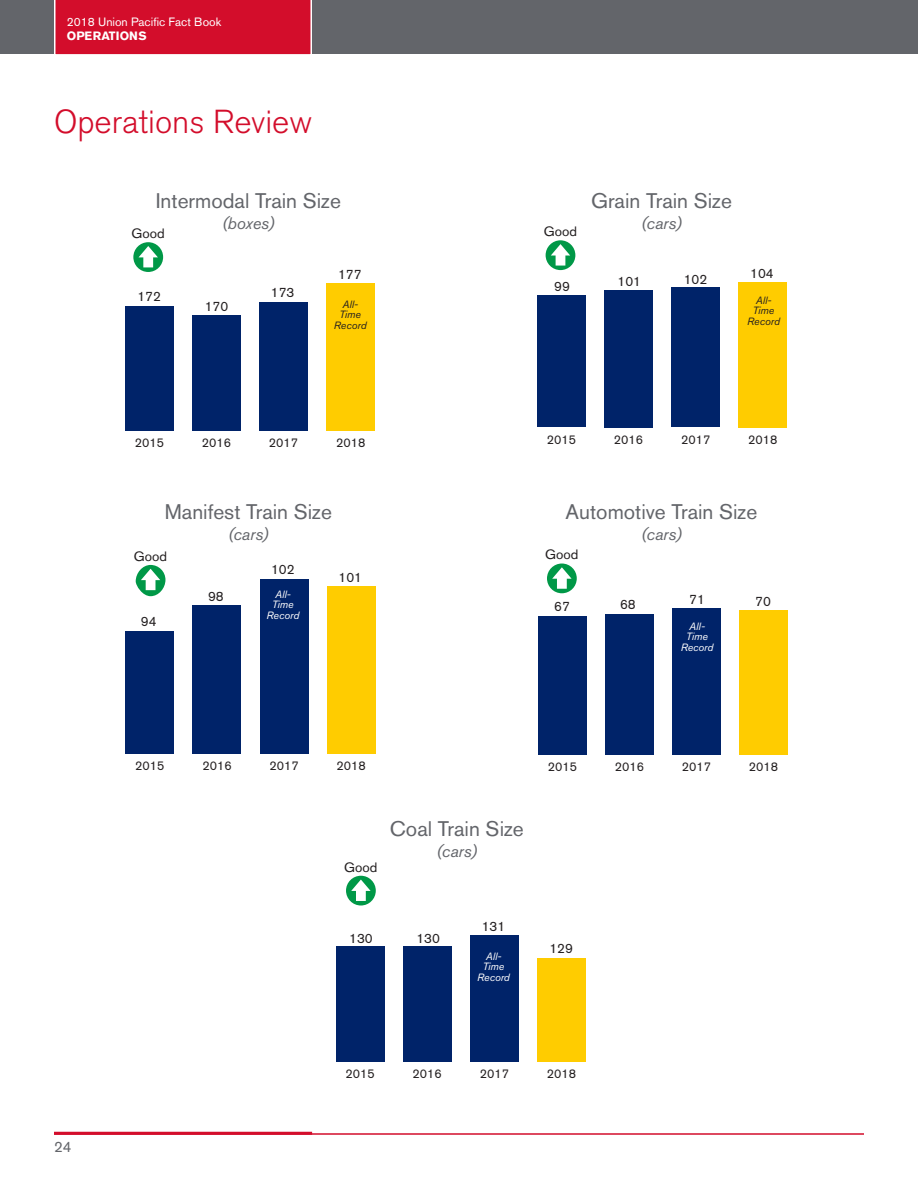
<style>
.page{position:relative;width:918px;height:1188px;background:#fff}
.page>*{position:absolute;margin:0;border:0;box-sizing:border-box;transform-origin:0 0}
.t1{font:300 33px "Akzidenz Grotesk BE";color:#d30d2b}
.t2{font:21px "Akzidenz Grotesk BE";color:#63656a}
.t3{font:italic 16.5px "Akzidenz Grotesk BE";color:#63656a}
.t4{font:15px "Akzidenz Grotesk BE";color:#63656a}
.t5{font:13.5px "Akzidenz Grotesk BE";color:#231f20}
.t6{font:12.6px "Akzidenz Grotesk BE";color:#231f20}
.t7{font:12px "Akzidenz Grotesk BE";color:#fff}
.t8{font:700 12px "Akzidenz Grotesk BE";color:#fff}
.t9{font:italic 10.5px/10.5px "Akzidenz Grotesk BE";color:#fff;text-align:center}
.t10{font:italic 10.5px/10.5px "Akzidenz Grotesk BE";color:#231f20;text-align:center}
</style>
<div class="page">
<div style="left:0;top:0;width:918px;height:54px;background:#63656a"></div>
<div style="left:54px;top:0;width:258px;height:55px;background:#d30d2b"></div>
<hr style="left:54px;top:1133px;width:810px;height:2px;background:#d30d2b">
<hr style="left:54px;top:1132px;width:258px;height:3px;background:#d30d2b">
<div style="left:126px;top:631px;width:48px;height:122px;background:#002369"></div>
<div style="left:193px;top:605px;width:48px;height:148px;background:#002369"></div>
<div style="left:260px;top:579px;width:48px;height:174px;background:#002369"></div>
<div style="left:327px;top:586px;width:48px;height:167px;background:#fc0"></div>
<div style="left:136px;top:565px;width:29px;height:31px;background:#009847;border-radius:50%"></div>
<svg style="left:141px;top:569px;width:19px;height:21px"></svg>
<div style="left:538px;top:616px;width:48px;height:139px;background:#002369"></div>
<div style="left:605px;top:614px;width:49px;height:141px;background:#002369"></div>
<div style="left:672px;top:608px;width:49px;height:147px;background:#002369"></div>
<div style="left:739px;top:610px;width:49px;height:145px;background:#fc0"></div>
<div style="left:547px;top:564px;width:30px;height:29px;background:#009847;border-radius:50%"></div>
<svg style="left:552px;top:567px;width:20px;height:22px"></svg>
<div style="left:336px;top:947px;width:48px;height:115px;background:#002369"></div>
<div style="left:403px;top:947px;width:48px;height:115px;background:#002369"></div>
<div style="left:470px;top:935px;width:48px;height:127px;background:#002369"></div>
<div style="left:537px;top:958px;width:49px;height:104px;background:#fc0"></div>
<svg style="left:346px;top:876px;width:30px;height:30px"></svg>
<svg style="left:351px;top:880px;width:20px;height:21px"></svg>
<div style="left:537px;top:295px;width:49px;height:132px;background:#002369"></div>
<div style="left:604px;top:290px;width:49px;height:137px;background:#002369"></div>
<div style="left:672px;top:287px;width:48px;height:140px;background:#002369"></div>
<div style="left:739px;top:282px;width:48px;height:145px;background:#fc0"></div>
<div style="left:546px;top:240px;width:29px;height:30px;background:#009847;border-radius:50%"></div>
<svg style="left:551px;top:244px;width:19px;height:22px"></svg>
<div style="left:125px;top:307px;width:49px;height:124px;background:#002369"></div>
<div style="left:192px;top:316px;width:49px;height:115px;background:#002369"></div>
<div style="left:259px;top:302px;width:49px;height:129px;background:#002369"></div>
<div style="left:327px;top:284px;width:48px;height:147px;background:#fc0"></div>
<svg style="left:133px;top:242px;width:30px;height:30px"></svg>
<svg style="left:139px;top:246px;width:19px;height:21px"></svg>
<p class="t7" style="left:67px;top:14px;width:156px">2018 Union Pacific Fact Book</p>
<p class="t8" style="left:67px;top:29px;width:81px">OPERATIONS</p>
<p class="t1" style="left:54px;top:103px;width:260px">Operations Review</p>
<p class="t2" style="left:156px;top:188px;width:187px">Intermodal Train Size</p>
<p class="t3" style="left:222px;top:213px;width:53px">(boxes)</p>
<p class="t5" style="left:132px;top:225px;width:35px">Good</p>
<p class="t5" style="left:544px;top:223px;width:35px">Good</p>
<p class="t2" style="left:591px;top:188px;width:142px">Grain Train Size</p>
<p class="t3" style="left:641px;top:213px;width:42px">(cars)</p>
<p class="t5" style="left:137px;top:288px;width:25px">172</p>
<p class="t5" style="left:271px;top:284px;width:25px">173</p>
<p class="t5" style="left:205px;top:298px;width:25px">170</p>
<p class="t5" style="left:338px;top:266px;width:25px">177</p>
<p class="t10" style="left:334px;top:299px;width:34px">All-<br>Time<br>Record</p>
<p class="t5" style="left:554px;top:279px;width:17px">99</p>
<p class="t5" style="left:618px;top:273px;width:25px">101</p>
<p class="t5" style="left:684px;top:271px;width:25px">102</p>
<p class="t5" style="left:750px;top:265px;width:25px">104</p>
<p class="t10" style="left:747px;top:295px;width:34px">All-<br>Time<br>Record</p>
<p class="t6" style="left:135px;top:436px;width:31px">2015</p>
<p class="t6" style="left:202px;top:436px;width:31px">2016</p>
<p class="t6" style="left:269px;top:436px;width:31px">2017</p>
<p class="t6" style="left:336px;top:436px;width:31px">2018</p>
<p class="t6" style="left:547px;top:432px;width:31px">2015</p>
<p class="t6" style="left:614px;top:432px;width:31px">2016</p>
<p class="t6" style="left:681px;top:432px;width:31px">2017</p>
<p class="t6" style="left:748px;top:432px;width:31px">2018</p>
<p class="t2" style="left:165px;top:499px;width:169px">Manifest Train Size</p>
<p class="t3" style="left:228px;top:524px;width:42px">(cars)</p>
<p class="t2" style="left:566px;top:499px;width:193px">Automotive Train Size</p>
<p class="t3" style="left:641px;top:524px;width:42px">(cars)</p>
<p class="t5" style="left:134px;top:548px;width:35px">Good</p>
<p class="t5" style="left:545px;top:547px;width:35px">Good</p>
<p class="t5" style="left:271px;top:562px;width:25px">102</p>
<p class="t5" style="left:339px;top:569px;width:25px">101</p>
<p class="t5" style="left:141px;top:614px;width:17px">94</p>
<p class="t5" style="left:208px;top:589px;width:17px">98</p>
<p class="t9" style="left:267px;top:589px;width:34px">All-<br>Time<br>Record</p>
<p class="t5" style="left:554px;top:599px;width:17px">67</p>
<p class="t5" style="left:620px;top:596px;width:17px">68</p>
<p class="t5" style="left:689px;top:591px;width:17px">71</p>
<p class="t5" style="left:755px;top:593px;width:17px">70</p>
<p class="t9" style="left:681px;top:621px;width:34px">All-<br>Time<br>Record</p>
<p class="t6" style="left:135px;top:758px;width:31px">2015</p>
<p class="t6" style="left:202px;top:758px;width:31px">2016</p>
<p class="t6" style="left:269px;top:758px;width:31px">2017</p>
<p class="t6" style="left:336px;top:758px;width:31px">2018</p>
<p class="t5" style="left:344px;top:859px;width:35px">Good</p>
<p class="t2" style="left:390px;top:816px;width:135px">Coal Train Size</p>
<p class="t3" style="left:437px;top:842px;width:42px">(cars)</p>
<p class="t5" style="left:482px;top:918px;width:25px">131</p>
<p class="t5" style="left:349px;top:930px;width:25px">130</p>
<p class="t5" style="left:416px;top:930px;width:25px">130</p>
<p class="t9" style="left:477px;top:951px;width:34px">All-<br>Time<br>Record</p>
<p class="t6" style="left:548px;top:759px;width:31px">2015</p>
<p class="t6" style="left:615px;top:759px;width:31px">2016</p>
<p class="t6" style="left:682px;top:759px;width:31px">2017</p>
<p class="t6" style="left:749px;top:759px;width:31px">2018</p>
<p class="t5" style="left:549px;top:940px;width:25px">129</p>
<p class="t4" style="left:54px;top:1138px;width:19px">24</p>
<p class="t6" style="left:346px;top:1066px;width:31px">2015</p>
<p class="t6" style="left:413px;top:1066px;width:31px">2016</p>
<p class="t6" style="left:480px;top:1066px;width:31px">2017</p>
<p class="t6" style="left:547px;top:1066px;width:31px">2018</p>
</div>
